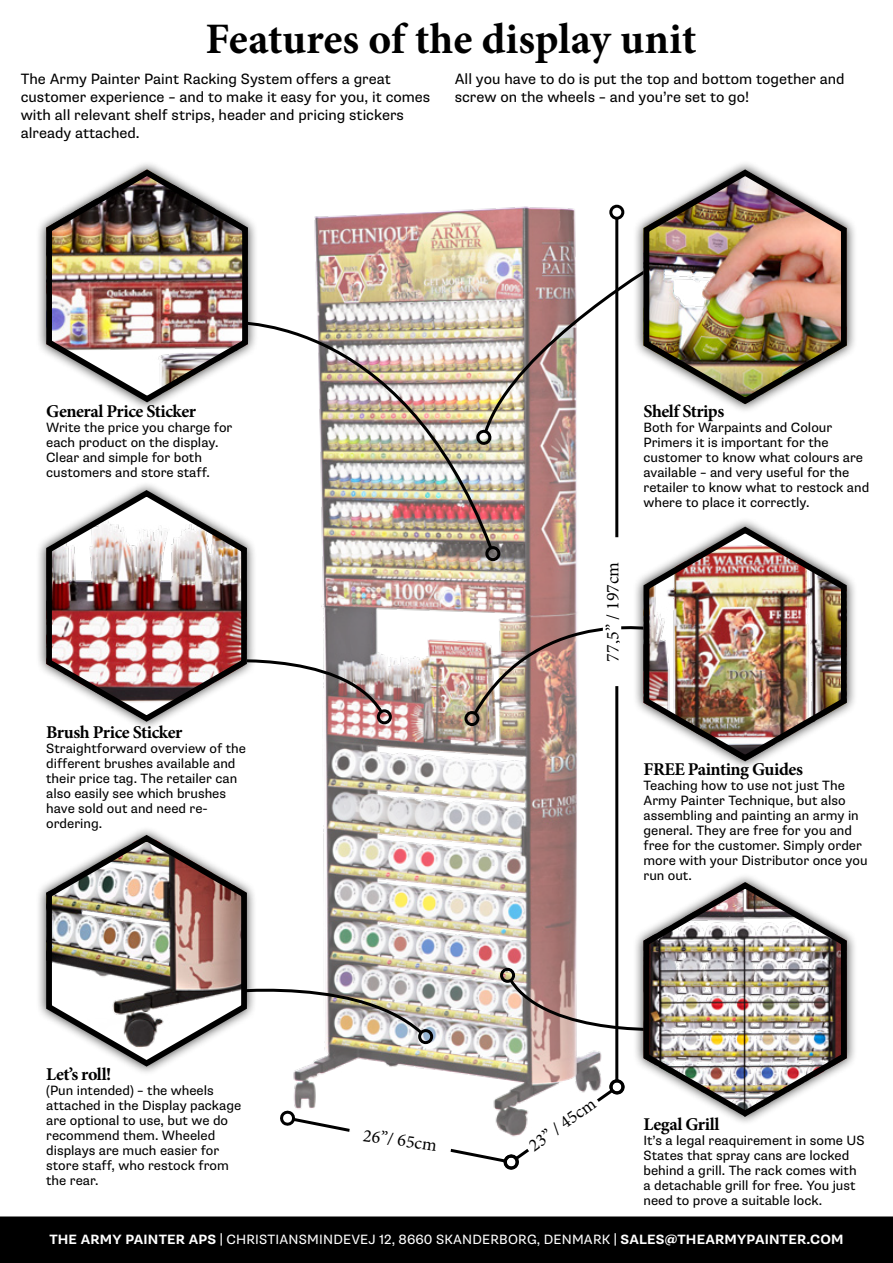
<style>
.page{position:relative;width:893px;height:1263px;background:#fff}
.page>*{position:absolute;margin:0;border:0;box-sizing:border-box;transform-origin:0 0}
.t1{font:700 43.5px "Minion Pro";color:#000}
.t2{font:700 18px "Minion Pro";letter-spacing:-.025em;color:#000}
.t3{font:18px "Minion Pro";color:#000}
.t4{font:15px/18px "Supria Sans";color:#000}
.t5{font:13.5px/15px "Supria Sans";color:#000}
.t6{font:13.5px "Supria Sans";letter-spacing:.015em;color:#fff}
.s1{font-weight:700}
</style>
<div class="page">
<div style="left:0;top:1216px;width:893px;height:47px;background:#000"></div>
<img style="left:293px;top:204px;width:332px;height:873px">
<img style="left:259px;top:305px;width:236px;height:247px">
<div style="left:485px;top:546px;width:15px;height:15px;border:3px solid #000;border-radius:50%"></div>
<div style="left:377px;top:709px;width:15px;height:15px;border:3px solid #000;border-radius:50%"></div>
<img style="left:474px;top:254px;width:158px;height:193px">
<svg style="left:507px;top:976px;width:125px;height:62px"></svg>
<div style="left:500px;top:968px;width:15px;height:15px;border:3px solid #000;border-radius:50%"></div>
<div style="left:632px;top:873px;width:225px;height:253px;background:#000;opacity:.75"></div>
<img style="left:638px;top:879px;width:212px;height:241px">
<div style="left:418px;top:1029px;width:15px;height:15px;border:3px solid #000;border-radius:50%"></div>
<div style="left:35px;top:481px;width:222px;height:250px;background:#000;opacity:.75"></div>
<img style="left:250px;top:493px;width:135px;height:225px">
<img style="left:41px;top:487px;width:209px;height:238px">
<div style="left:35px;top:160px;width:224px;height:252px;background:#000;opacity:.75"></div>
<img style="left:41px;top:166px;width:210px;height:240px">
<div style="left:632px;top:160px;width:225px;height:253px;background:#000;opacity:.75"></div>
<img style="left:638px;top:166px;width:212px;height:242px">
<img style="left:471px;top:601px;width:161px;height:116px">
<div style="left:464px;top:711px;width:15px;height:15px;border:3px solid #000;border-radius:50%"></div>
<div style="left:632px;top:517px;width:225px;height:253px;background:#000;opacity:.75"></div>
<img style="left:638px;top:523px;width:212px;height:242px">
<div style="left:35px;top:826px;width:222px;height:249px;background:#000;opacity:.75"></div>
<img style="left:250px;top:838px;width:175px;height:225px">
<img style="left:41px;top:831px;width:209px;height:239px">
<svg style="left:280px;top:1077px;width:345px;height:93px"></svg>
<div style="left:604px;top:538px;width:16px;height:147px;background:#fff"></div>
<h1 class="t1" style="left:206px;top:8px;width:492px">Features of the display unit</h1>
<p class="t4" style="left:21px;top:70px;width:411px">The Army Painter Paint Racking System offers a great customer experience – and to make it easy for you, it comes with all relevant shelf strips, header and pricing stickers already attached.</p>
<p class="t4" style="left:455px;top:70px;width:391px">All you have to do is put the top and bottom together and screw on the wheels – and you’re set to go!</p>
<h2 class="t2" style="left:46px;top:399px;width:151px">General Price Sticker</h2>
<p class="t5" style="left:46px;top:420px;width:188px">Write the price you charge for each product on the display.<br>Clear and simple for both customers and store staff.</p>
<h2 class="t2" style="left:46px;top:719px;width:138px">Brush Price Sticker</h2>
<p class="t5" style="left:46px;top:741px;width:201px">Straightforward overview of the different brushes available and their price tag. The retailer can also easily see which brushes have sold out and need re&shy;ordering.</p>
<h2 class="t2" style="left:46px;top:1061px;width:67px">Let’s roll!</h2>
<p class="t5" style="left:46px;top:1083px;width:197px">(Pun intended) – the wheels attached in the Display package are optional to use, but we do recommend them. Wheeled displays are much easier for store staff, who restock from the rear.</p>
<h2 class="t3" style="left:365px;top:1123px;width:76px;rotate:8deg">26”/ 65cm</h2>
<h2 class="t3" style="left:601px;top:661px;width:101px;rotate:-90deg">77,5” / 197cm</h2>
<h2 class="t2" style="left:643px;top:399px;width:82px">Shelf Strips</h2>
<p class="t5" style="left:643px;top:420px;width:227px">Both for Warpaints and Colour<br>Primers it is important for the customer to know what colours are available – and very useful for the retailer to know what to restock and where to place it correctly.</p>
<h2 class="t2" style="left:643px;top:756px;width:161px">FREE Painting Guides</h2>
<p class="t5" style="left:643px;top:778px;width:226px">Teaching how to use not just The<br>Army Painter Technique, but also assembling and painting an army in general. They are free for you and free for the customer. Simply order more with your Distributor once you run out.</p>
<h2 class="t3" style="left:524px;top:1137px;width:80px;rotate:-36deg">23” / 45cm</h2>
<h2 class="t2" style="left:643px;top:1111px;width:78px">Legal Grill</h2>
<p class="t5" style="left:643px;top:1133px;width:223px">It’s a legal reaquirement in some US States that spray cans are locked behind a grill. The rack comes with a detachable grill for free. You just need to prove a suitable lock.</p>
<p class="t6" style="left:49px;top:1231px;width:796px"><span class="s1">THE ARMY PAINTER APS |</span> CHRISTIANSMINDEVEJ 12, 8660 SKANDERBORG, DENMARK <span class="s1">| SALES@THEARMYPAINTER.COM</span></p>
</div>
